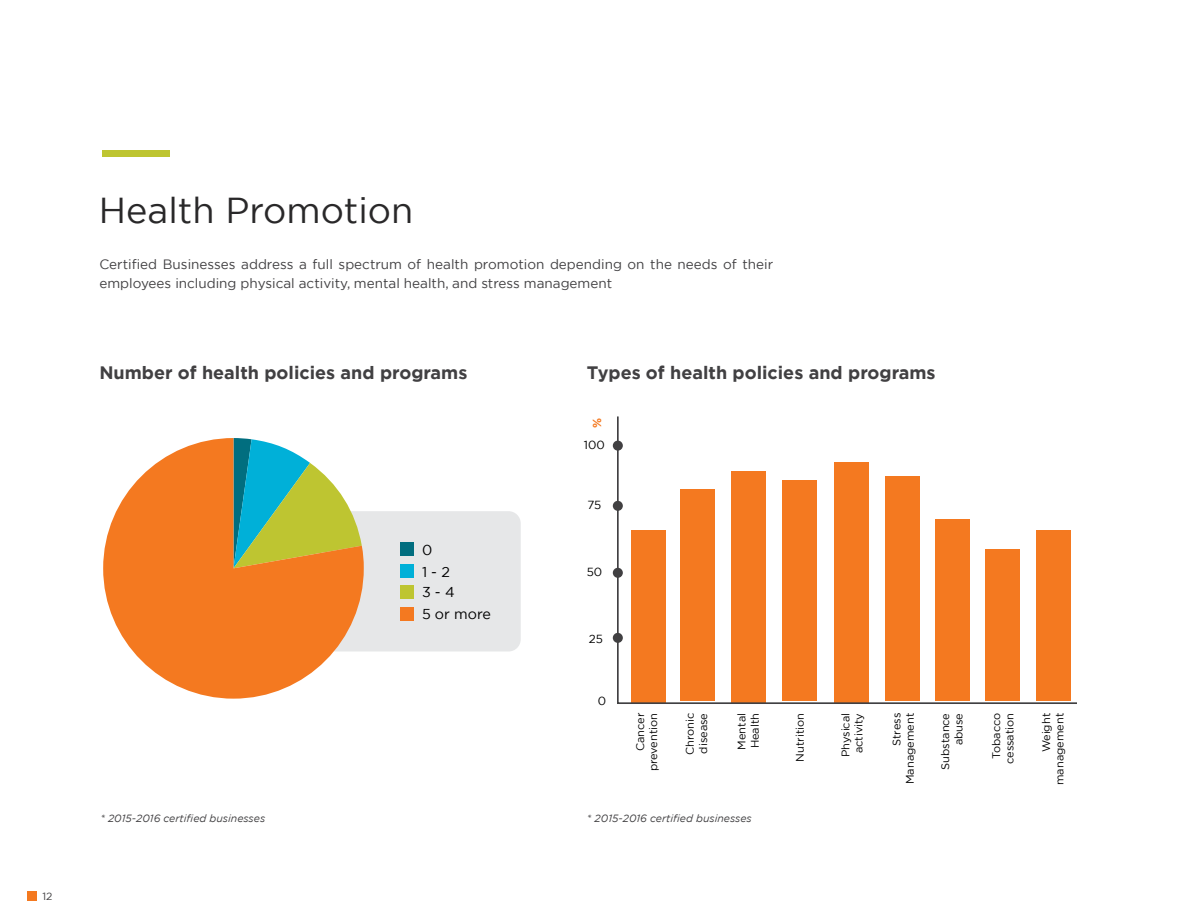
<style>
.page{position:relative;width:1188px;height:918px;background:#fff}
.page>*{position:absolute;margin:0;border:0;box-sizing:border-box;transform-origin:0 0}
.t1{font:36px "Gotham";color:#292829}
.t2{font:700 18px "Gotham";color:#414042}
.t3{font:14.25px/22px "Gotham";color:#000}
.t4{font:13.5px/19.5px "Gotham";color:#414042}
.t5{font:11.7px "Gotham";color:#000}
.t6{font:700 11.7px "Gotham";color:#f47920}
.t7{font:10.95px/13.2px "Gotham";color:#000;text-align:right}
.t8{font:italic 10.5px "Gotham";color:#414042}
.t9{font:10.5px "Gotham";color:#414042}
</style>
<div class="page">
<div style="left:27px;top:892px;width:9px;height:9px;background:#f47920"></div>
<div style="left:323px;top:511px;width:198px;height:140px;background:#e6e7e8;border-radius:12px"></div>
<div style="left:401px;top:542px;width:13px;height:14px;background:#016e7f"></div>
<div style="left:401px;top:565px;width:13px;height:13px;background:#00b0d8"></div>
<div style="left:401px;top:585px;width:13px;height:13px;background:#bec531"></div>
<div style="left:401px;top:607px;width:13px;height:13px;background:#f47920"></div>
<svg style="left:103px;top:438px;width:261px;height:261px;fill:#f47920"></svg>
<div style="left:613px;top:568px;width:10px;height:10px;background:#414042;border-radius:50%"></div>
<div style="left:613px;top:633px;width:10px;height:10px;background:#414042;border-radius:50%"></div>
<div style="left:613px;top:501px;width:10px;height:10px;background:#414042;border-radius:50%"></div>
<div style="left:613px;top:441px;width:10px;height:10px;background:#414042;border-radius:50%"></div>
<svg style="left:616px;top:416px;width:460px;height:288px"></svg>
<div style="left:102px;top:150px;width:68px;height:7px;background:#bec531"></div>
<p class="t9" style="left:42px;top:890px;width:12px">12</p>
<h1 class="t1" style="left:99px;top:187px;width:316px">Health Promotion</h1>
<p class="t4" style="left:99px;top:254px;width:675px">Certified Businesses address a full spectrum of health promotion depending on the needs of their employees including physical activity, mental health, and stress management</p>
<h2 class="t2" style="left:99px;top:361px;width:370px">Number of health policies and programs</h2>
<h2 class="t2" style="left:587px;top:361px;width:350px">Types of health policies and programs</h2>
<p class="t6" style="left:589px;top:428px;width:12px;rotate:-90deg">%</p>
<p class="t5" style="left:584px;top:437px;width:22px">100</p>
<p class="t3" style="left:422px;top:538px;width:29px">0<br>1 - 2</p>
<p class="t3" style="left:422px;top:581px;width:71px">3 - 4<br>5 or more</p>
<p class="t5" style="left:588px;top:498px;width:15px">75</p>
<p class="t5" style="left:587px;top:565px;width:17px">50</p>
<p class="t5" style="left:589px;top:631px;width:16px">25</p>
<p class="t5" style="left:598px;top:693px;width:10px">0</p>
<p class="t7" style="left:633px;top:771px;width:60px;rotate:-90deg">Cancer prevention</p>
<p class="t7" style="left:683px;top:755px;width:44px;text-align:left;rotate:-90deg">Chronic disease</p>
<p class="t7" style="left:735px;top:750px;width:38px;text-align:left;rotate:-90deg">Mental<br>Health</p>
<p class="t7" style="left:793px;top:762px;width:50px;rotate:-90deg">Nutrition</p>
<p class="t7" style="left:839px;top:757px;width:46px;text-align:center;rotate:-90deg">Physical activity</p>
<p class="t7" style="left:890px;top:784px;width:73px;rotate:-90deg">Stress<br>Management</p>
<p class="t7" style="left:939px;top:770px;width:58px;rotate:-90deg">Substance abuse</p>
<p class="t7" style="left:989px;top:764px;width:53px;text-align:center;rotate:-90deg">Tobacco cessation</p>
<p class="t7" style="left:1039px;top:785px;width:74px;rotate:-90deg">Weight management</p>
<p class="t8" style="left:100px;top:812px;width:166px">* 2015-2016 certified businesses</p>
<p class="t8" style="left:587px;top:812px;width:166px">* 2015-2016 certified businesses</p>
</div>
